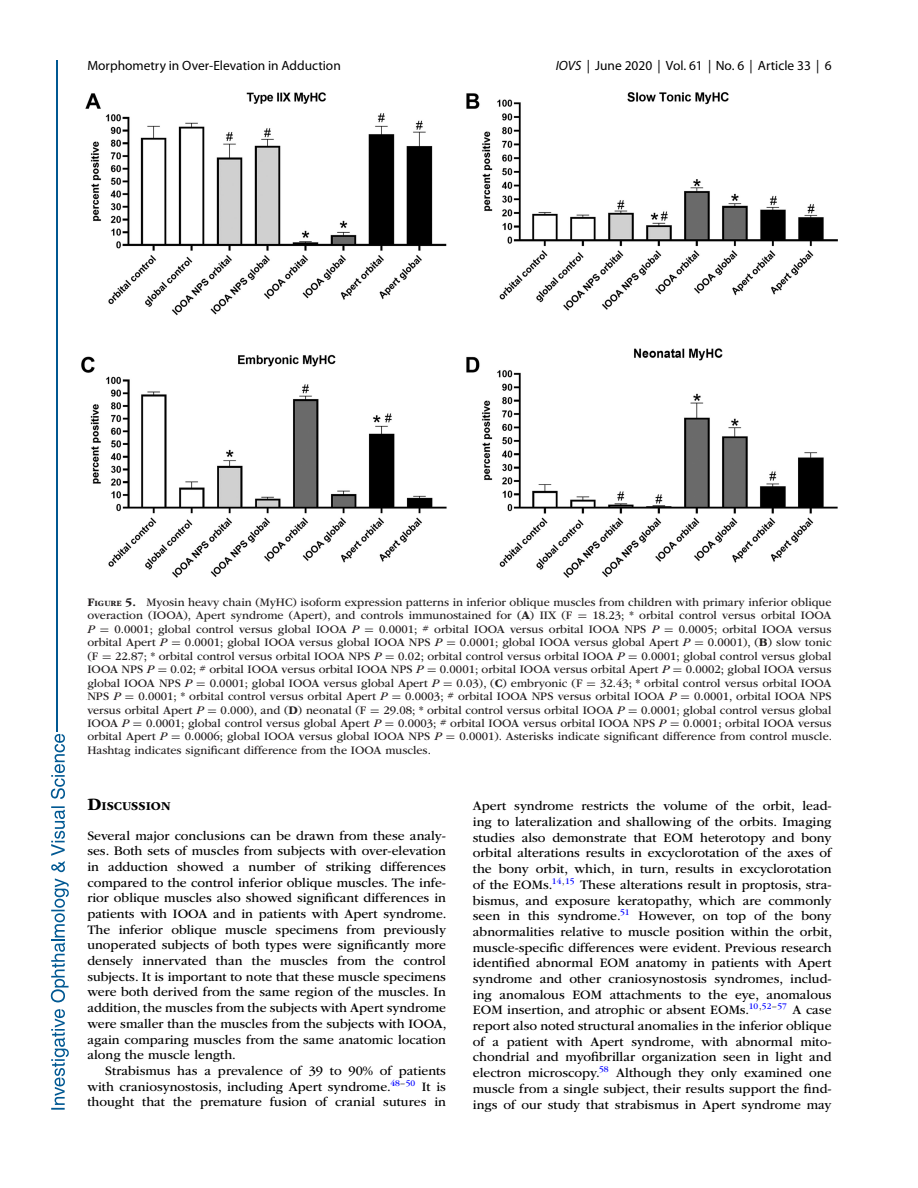
<style>
.page{position:relative;width:918px;height:1188px;background:#fff}
.page>*{position:absolute;margin:0;border:0;box-sizing:border-box;transform-origin:0 0}
.t1{font:13.5px/15.8px "ITC Garamond Std";color:#000;text-align:justify}
.t2{font:13.5px "Myriad Pro";color:#000}
.t3{font:700 12.6px "ITC Garamond Std";color:#000}
.t4{font:12px/13.5px "ITC Garamond Std";color:#231f20;text-align:justify}
.s1{font-style:italic}
.s2{font-weight:700}
.s3{font-weight:700;font-size:8.4px}
.s4{font-family:"MTSY"}
.s5{font-size:18px}
</style>
<div class="page">
<hr style="left:57px;top:60px;width:1px;height:672px;background:#005892">
<svg style="left:51px;top:734px;width:18px;height:376px"></svg>
<img style="left:81px;top:93px;width:756px;height:485px">
<p class="t2" style="left:87px;top:57px;width:255px">Morphometry in Over-Elevation in Adduction</p>
<p class="t2" style="left:556px;top:57px;width:277px"><span class="s1">IOVS</span> | June 2020 | Vol. 61 | No. 6 | Article 33 | 6</p>
<p class="t4" style="left:87px;top:596px;width:746px"><span class="s2">F</span><span class="s3">IGURE</span> <span class="s2">5.</span> Myosin heavy chain (MyHC) isoform expression patterns in inferior oblique muscles from children with primary inferior oblique overaction (IOOA), Apert syndrome (Apert), and controls immunostained for (<span class="s2">A</span>) IIX (F <span class="s4">=</span> 18.23; * orbital control versus orbital IOOA <span class="s1">P</span> <span class="s4">=</span> 0.0001; global control versus global IOOA <span class="s1">P</span> <span class="s4">=</span> 0.0001; # orbital IOOA versus orbital IOOA NPS <span class="s1">P</span> <span class="s4">=</span> 0.0005; orbital IOOA versus orbital Apert <span class="s1">P</span> <span class="s4">=</span> 0.0001; global IOOA versus global IOOA NPS <span class="s1">P</span> <span class="s4">=</span> 0.0001; global IOOA versus global Apert <span class="s1">P</span> <span class="s4">=</span> 0.0001), (<span class="s2">B</span>) slow tonic (F <span class="s4">=</span> 22.87; * orbital control versus orbital IOOA NPS <span class="s1">P</span> <span class="s4">=</span> 0.02; orbital control versus orbital IOOA <span class="s1">P</span> <span class="s4">=</span> 0.0001; global control versus global IOOA NPS <span class="s1">P</span> <span class="s4">=</span> 0.02; # orbital IOOA versus orbital IOOA NPS <span class="s1">P</span> <span class="s4">=</span> 0.0001; orbital IOOA versus orbital Apert <span class="s1">P</span> <span class="s4">=</span> 0.0002; global IOOA versus global IOOA NPS <span class="s1">P</span> <span class="s4">=</span> 0.0001; global IOOA versus global Apert <span class="s1">P</span> <span class="s4">=</span> 0.03), (<span class="s2">C</span>) embryonic (F <span class="s4">=</span> 32.43; * orbital control versus orbital IOOA NPS <span class="s1">P</span> <span class="s4">=</span> 0.0001; * orbital control versus orbital Apert <span class="s1">P</span> <span class="s4">=</span> 0.0003; # orbital IOOA NPS versus orbital IOOA <span class="s1">P</span> <span class="s4">=</span> 0.0001, orbital IOOA NPS versus orbital Apert <span class="s1">P</span> <span class="s4">=</span> 0.000), and (<span class="s2">D</span>) neonatal (F <span class="s4">=</span> 29.08; * orbital control versus orbital IOOA <span class="s1">P</span> <span class="s4">=</span> 0.0001; global control versus global IOOA <span class="s1">P</span> <span class="s4">=</span> 0.0001; global control versus global Apert <span class="s1">P</span> <span class="s4">=</span> 0.0003; # orbital IOOA versus orbital IOOA NPS <span class="s1">P</span> <span class="s4">=</span> 0.0001; orbital IOOA versus orbital Apert <span class="s1">P</span> <span class="s4">=</span> 0.0006; global IOOA versus global IOOA NPS <span class="s1">P</span> <span class="s4">=</span> 0.0001). Asterisks indicate significant difference from control muscle.<br>Hashtag indicates significant difference from the IOOA muscles.</p>
<p class="t3" style="left:87px;top:802px;width:85px"><span class="s5">D</span>ISCUSSION</p>
<p class="t1" style="left:87px;top:828px;width:361px">Several major conclusions can be drawn from these analy&shy;ses. Both sets of muscles from subjects with over-elevation in adduction showed a number of striking differences compared to the control inferior oblique muscles. The infe&shy;rior oblique muscles also showed significant differences in patients with IOOA and in patients with Apert syndrome.<br>The inferior oblique muscle specimens from previously unoperated subjects of both types were significantly more densely innervated than the muscles from the control subjects. It is important to note that these muscle specimens were both derived from the same region of the muscles. In addition, the muscles from the subjects with Apert syndrome were smaller than the muscles from the subjects with IOOA, again comparing muscles from the same anatomic location along the muscle length.</p>
<p class="t1" style="left:87px;top:1064px;width:360px;text-indent:18px">Strabismus has a prevalence of 39 to 90% of patients with craniosynostosis, including Apert syndrome.<sup>48</sup><sup>–</sup><sup>50</sup> It is thought that the premature fusion of cranial sutures in</p>
<p class="t1" style="left:473px;top:799px;width:361px">Apert syndrome restricts the volume of the orbit, lead&shy;ing to lateralization and shallowing of the orbits. Imaging studies also demonstrate that EOM heterotopy and bony orbital alterations results in excyclorotation of the axes of the bony orbit, which, in turn, results in excyclorotation of the EOMs.<sup>14</sup><sup>,</sup><sup>15</sup> These alterations result in proptosis, stra&shy;bismus, and exposure keratopathy, which are commonly seen in this syndrome.<sup>51</sup> However, on top of the bony abnormalities relative to muscle position within the orbit, muscle-specific differences were evident. Previous research identified abnormal EOM anatomy in patients with Apert syndrome and other craniosynostosis syndromes, includ&shy;ing anomalous EOM attachments to the eye, anomalous EOM insertion, and atrophic or absent EOMs.<sup>10</sup><sup>,</sup><sup>52</sup><sup>–</sup><sup>57</sup> A case report also noted structural anomalies in the inferior oblique of a patient with Apert syndrome, with abnormal mito&shy;chondrial and myofibrillar organization seen in light and electron microscopy.<sup>58</sup> Although they only examined one muscle from a single subject, their results support the find&shy;ings of our study that strabismus in Apert syndrome may</p>
</div>
